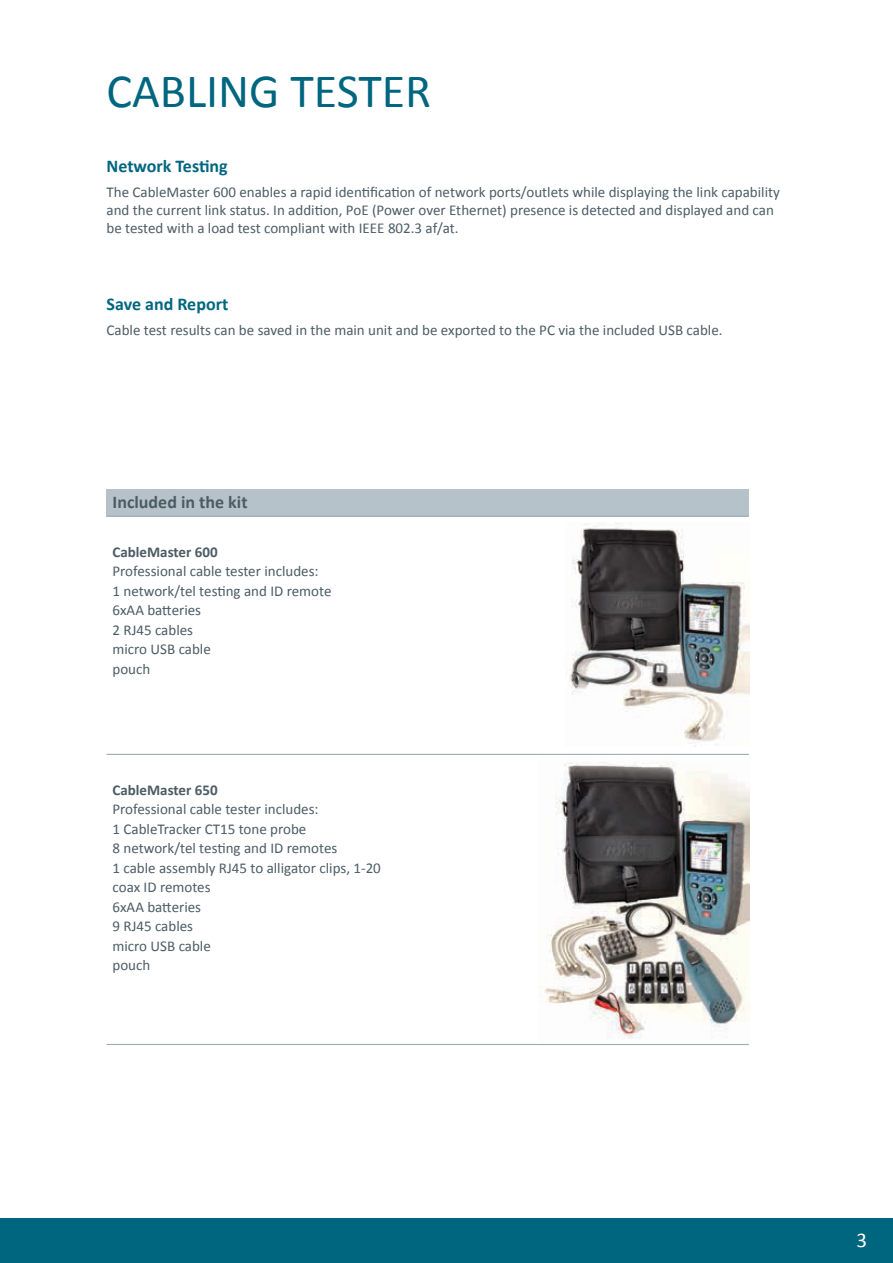
<style>
.page{position:relative;width:893px;height:1263px;background:#fff}
.page>*{position:absolute;margin:0;border:0;box-sizing:border-box;transform-origin:0 0}
.t1{font:48px "Calibri";color:#00667f}
.t2{font:21px "Calibri";color:#fffffe}
.t3{font:700 18px "Calibri";color:#00667f}
.t4{font:700 18px "Calibri";color:#4c5c65}
.t5{font:15px/19.5px "Calibri";color:#4c5c65}
.t6{font:700 15px "Calibri";color:#4c5c65}
</style>
<div class="page">
<div style="left:0;top:1217px;width:893px;height:46px;background:#00667f"></div>
<div style="left:107px;top:489px;width:642px;height:27px;background:#b6c2c9"></div>
<hr style="left:107px;top:515px;width:642px;height:2px;background:#9eacb5">
<hr style="left:107px;top:754px;width:642px;height:1px;background:#9eacb5">
<hr style="left:107px;top:1044px;width:642px;height:1px;background:#9eacb5">
<img style="left:570px;top:523px;width:180px;height:223px">
<img style="left:544px;top:762px;width:205px;height:277px">
<h1 class="t1" style="left:107px;top:61px;width:326px">CABLING TESTER</h1>
<p class="t3" style="left:107px;top:155px;width:123px">Network Testing</p>
<p class="t5" style="left:107px;top:183px;width:675px;line-height:18px">The CableMaster 600 enables a rapid identification of network ports/outlets while displaying the link capability and the current link status. In addition, PoE (Power over Ethernet) presence is detected and displayed and can be tested with a load test compliant with IEEE 802.3 af/at.</p>
<p class="t3" style="left:107px;top:293px;width:123px">Save and Report</p>
<p class="t5" style="left:107px;top:320px;width:618px">Cable test results can be saved in the main unit and be exported to the PC via the included USB cable.</p>
<p class="t4" style="left:113px;top:491px;width:137px">Included in the kit</p>
<p class="t6" style="left:113px;top:542px;width:107px">CableMaster 600</p>
<p class="t5" style="left:113px;top:561px;width:220px">Professional cable tester includes:<br>1 network/tel testing and ID remote<br>6xAA batteries<br>2 RJ45 cables<br>micro USB cable<br>pouch</p>
<p class="t6" style="left:113px;top:781px;width:107px">CableMaster 650</p>
<p class="t5" style="left:113px;top:799px;width:270px">Professional cable tester includes:<br>1 CableTracker CT15 tone probe<br>8 network/tel testing and ID remotes<br>1 cable assembly RJ45 to alligator clips, 1-20 coax ID remotes<br>6xAA batteries<br>9 RJ45 cables<br>micro USB cable<br>pouch</p>
<h2 class="t2" style="left:856px;top:1227px;width:12px">3</h2>
</div>
